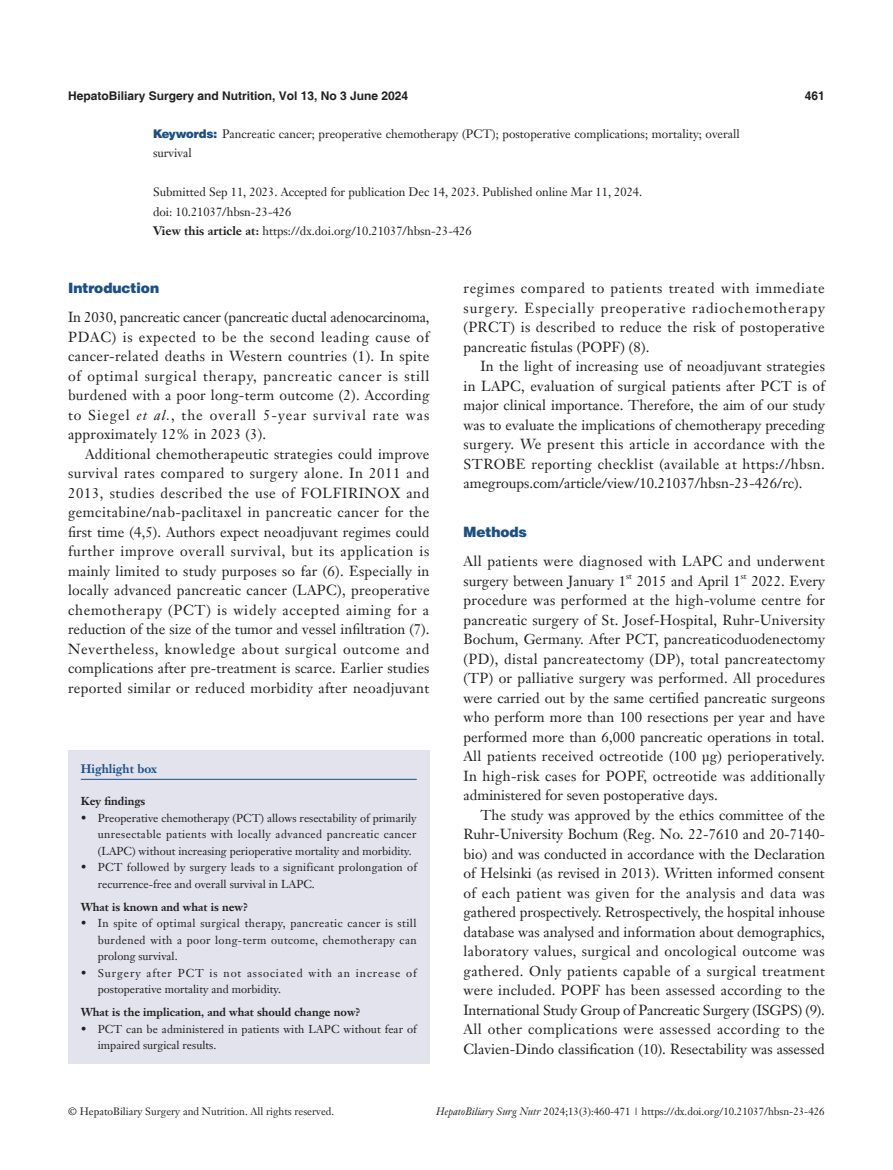
<style>
.page{position:relative;width:893px;height:1170px;background:#fff}
.page>*{position:absolute;margin:0;border:0;box-sizing:border-box;transform-origin:0 0}
.t1{font:14.25px/19.5px "Janson Text LT";letter-spacing:.02em;color:#231f20;text-align:justify}
.t2{font:14.25px "Janson Text LT";color:#231f20}
._1ji-zhengti{font:900 14.25px "Helvetica";color:#1c5085}
._1ji-6_5{font:900 14.25px "Helvetica";color:#1c5085}
.A-Keywords{font:12px/19.5px "Janson Text LT";color:#231f20}
.A-time{font:12px "Janson Text LT";color:#231f20}
.A-View_this_article{font:12px "Janson Text LT";color:#231f20}
.t3{font:700 12px "Helvetica";color:#231f20}
.A-doi{font:12px "Janson Text LT";color:#231f20}
.Cite{font:700 12px "Janson Text LT";color:#1c5085}
.box-zhengwen{font:11.25px/16.5px "Janson Text LT";letter-spacing:.005em;color:#231f20;text-align:justify}
.box-zhengwen-2{font:11.25px/16.5px "Janson Text LT";letter-spacing:.08em;color:#231f20}
.box-biaoti-1_5mm{font:700 11.25px "Janson Text LT";color:#231f20}
.box-biaoti{font:700 11.25px "Janson Text LT";color:#231f20}
.t4{font:10.5px "Janson Text LT";color:#231f20}
.t5{font:8.25px "Janson Text LT";color:#231f20}
.s1{font-family:"Helvetica AME";color:#1c5085}
.s2{font-weight:700}
.s3{font-style:italic}
</style>
<div class="page">
<div style="left:68px;top:749px;width:361px;height:314px;background:#e2e3ec"></div>
<hr style="left:81px;top:778px;width:336px;height:1px;background:#1c5085">
<p class="t3" style="left:68px;top:88px;width:342px">HepatoBiliary Surgery and Nutrition, Vol 13, No 3 June 2024</p>
<p class="t3" style="left:805px;top:88px;width:22px">461</p>
<p class="A-Keywords" style="left:153px;top:124px;width:588px"><span class="s1">Keywords:</span> Pancreatic cancer; preoperative chemotherapy (PCT); postoperative complications; mortality; overall survival</p>
<p class="A-time" style="left:153px;top:185px;width:491px">Submitted Sep 11, 2023. Accepted for publication Dec 14, 2023. Published online Mar 11, 2024.</p>
<p class="A-doi" style="left:153px;top:204px;width:140px">doi: 10.21037/hbsn-23-426</p>
<p class="A-View_this_article" style="left:153px;top:224px;width:320px"><span class="s2">View this article at:</span> https://dx.doi.org/10.21037/hbsn-23-426</p>
<p class="_1ji-zhengti" style="left:68px;top:279px;width:93px">Introduction</p>
<p class="t1" style="left:68px;top:307px;width:363px">In 2030, pancreatic cancer (pancreatic ductal adenocarcinoma, PDAC) is expected to be the second leading cause of cancer-related deaths in Western countries (1). In spite of optimal surgical therapy, pancreatic cancer is still burdened with a poor long-term outcome (2). According to Siegel <span class="s3">et al.</span>, the overall 5-year survival rate was approximately 12% in 2023 (3).</p>
<p class="t1" style="left:68px;top:444px;width:363px;text-indent:17px">Additional chemotherapeutic strategies could improve survival rates compared to surgery alone. In 2011 and 2013, studies described the use of FOLFIRINOX and gemcitabine/nab-paclitaxel in pancreatic cancer for the first time (4,5). Authors expect neoadjuvant regimes could further improve overall survival, but its application is mainly limited to study purposes so far (6). Especially in locally advanced pancreatic cancer (LAPC), preoperative chemotherapy (PCT) is widely accepted aiming for a reduction of the size of the tumor and vessel infiltration (7).<br>Nevertheless, knowledge about surgical outcome and complications after pre-treatment is scarce. Earlier studies reported similar or reduced morbidity after neoadjuvant</p>
<p class="Cite" style="left:81px;top:761px;width:78px">Highlight box</p>
<p class="box-biaoti" style="left:81px;top:794px;width:66px">Key findings</p>
<p class="box-zhengwen" style="left:98px;top:809px;width:320px;text-indent:-17px">• Preoperative chemotherapy (PCT) allows resectability of primarily unresectable patients with locally advanced pancreatic cancer (LAPC) without increasing perioperative mortality and morbidity.</p>
<p class="box-zhengwen" style="left:98px;top:859px;width:321px;text-indent:-17px">• PCT followed by surgery leads to a significant prolongation of recurrence-free and overall survival in LAPC.</p>
<p class="box-biaoti-1_5mm" style="left:81px;top:899px;width:169px">What is known and what is new?</p>
<p class="box-zhengwen" style="left:98px;top:915px;width:320px;text-indent:-17px">• In spite of optimal surgical therapy, pancreatic cancer is still burdened with a poor long-term outcome, chemotherapy can prolong survival.</p>
<p class="box-zhengwen-2" style="left:98px;top:964px;width:320px;text-indent:-17px">• Surgery after PCT is not associated with an increase of postoperative mortality and morbidity.</p>
<p class="box-biaoti-1_5mm" style="left:81px;top:1004px;width:281px">What is the implication, and what should change now?</p>
<p class="box-zhengwen" style="left:98px;top:1020px;width:320px;text-indent:-17px">• PCT can be administered in patients with LAPC without fear of impaired surgical results.</p>
<p class="t1" style="left:463px;top:278px;width:363px">regimes compared to patients treated with immediate surgery. Especially preoperative radiochemotherapy (PRCT) is described to reduce the risk of postoperative pancreatic fistulas (POPF) (8).</p>
<p class="t1" style="left:463px;top:356px;width:363px;text-indent:17px">In the light of increasing use of neoadjuvant strategies in LAPC, evaluation of surgical patients after PCT is of major clinical importance. Therefore, the aim of our study was to evaluate the implications of chemotherapy preceding surgery. We present this article in accordance with the STROBE reporting checklist (available at https://hbsn. amegroups.com/article/view/10.21037/hbsn-23-426/rc).</p>
<p class="_1ji-6_5" style="left:463px;top:522px;width:65px">Methods</p>
<p class="t1" style="left:463px;top:551px;width:363px">All patients were diagnosed with LAPC and underwent surgery between January 1</p>
<p class="t5" style="left:626px;top:570px;width:7px">st</p>
<p class="t2" style="left:637px;top:571px;width:105px">2015 and April 1</p>
<p class="t5" style="left:741px;top:570px;width:7px">st</p>
<p class="t1" style="left:463px;top:571px;width:363px;text-indent:288px">2022. Every procedure was performed at the high-volume centre for pancreatic surgery of St. Josef-Hospital, Ruhr-University Bochum, Germany. After PCT, pancreaticoduodenectomy (PD), distal pancreatectomy (DP), total pancreatectomy (TP) or palliative surgery was performed. All procedures were carried out by the same certified pancreatic surgeons who perform more than 100 resections per year and have performed more than 6,000 pancreatic operations in total.<br>All patients received octreotide (100 µg) perioperatively.<br>In high-risk cases for POPF, octreotide was additionally administered for seven postoperative days.</p>
<p class="t1" style="left:463px;top:805px;width:363px;text-indent:17px">The study was approved by the ethics committee of the Ruhr-University Bochum (Reg. No. 22-7610 and 20-7140- bio) and was conducted in accordance with the Declaration of Helsinki (as revised in 2013). Written informed consent of each patient was given for the analysis and data was gathered prospectively. Retrospectively, the hospital inhouse database was analysed and information about demographics, laboratory values, surgical and oncological outcome was gathered. Only patients capable of a surgical treatment were included. POPF has been assessed according to the International Study Group of Pancreatic Surgery (ISGPS) (9).<br>All other complications were assessed according to the Clavien-Dindo classification (10). Resectability was assessed</p>
<p class="t4" style="left:68px;top:1104px;width:268px">© HepatoBiliary Surgery and Nutrition. All rights reserved.</p>
<p class="t4" style="left:436px;top:1104px;width:390px"><span class="s3">HepatoBiliary Surg Nutr</span> 2024;13(3):460-471 | https://dx.doi.org/10.21037/hbsn-23-426</p>
</div>
